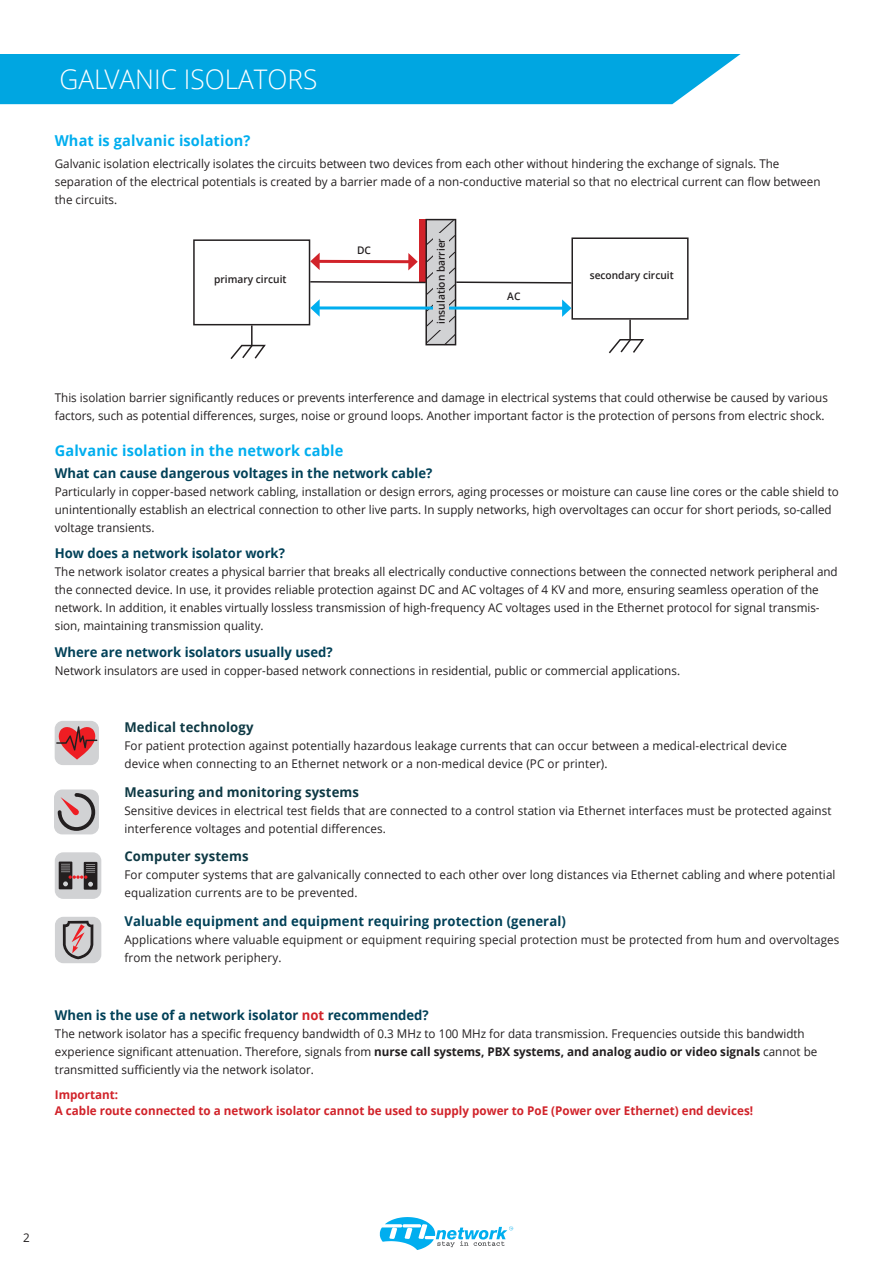
<style>
.page{position:relative;width:893px;height:1263px;background:#fff}
.page>*{position:absolute;margin:0;border:0;box-sizing:border-box;transform-origin:0 0}
.t1{font:300 27px "Open Sans";color:#fff}
.t2{font:700 15px "Open Sans";letter-spacing:.01em;color:#00aeef}
.t3{font:700 13.5px "Open Sans";color:#024158}
.t4{font:700 13.5px "Open Sans";letter-spacing:.01em;color:#0e3944}
.t5{font:12px/18px "Open Sans";color:#231f20}
.t6{font:700 12px "Open Sans";color:#d1232a}
.t7{font:600 10.5px "Open Sans";color:#231f20}
.s1{color:#d1232a}
.s2{font-weight:700}
</style>
<div class="page">
<svg style="left:380px;top:1217px;width:133px;height:33px"></svg>
<div style="left:0;top:54px;width:741px;height:50px;background:#00a6e1"></div>
<div style="left:55px;top:721px;width:44px;height:44px;background:#d1d2d4;border-radius:8px"></div>
<svg style="left:56px;top:726px;width:41px;height:34px"></svg>
<div style="left:54px;top:789px;width:45px;height:45px;background:#d1d2d4;border-radius:8px"></div>
<svg style="left:58px;top:793px;width:37px;height:38px"></svg>
<div style="left:193px;top:239px;width:117px;height:86px;border:2px solid #231f20"></div>
<hr style="left:251px;top:325px;width:2px;height:21px;background:#231f20">
<svg style="left:230px;top:343px;width:36px;height:16px"></svg>
<div style="left:571px;top:237px;width:118px;height:83px;border:2px solid #231f20"></div>
<hr style="left:629px;top:320px;width:2px;height:20px;background:#231f20">
<svg style="left:609px;top:338px;width:35px;height:16px"></svg>
<svg style="left:309px;top:218px;width:264px;height:128px"></svg>
<div style="left:433px;top:233px;width:16px;height:96px;background:#d1d2d4"></div>
<div style="left:55px;top:852px;width:46px;height:47px;background:#d1d2d4;border-radius:8px"></div>
<svg style="left:59px;top:861px;width:38px;height:29px"></svg>
<div style="left:55px;top:917px;width:46px;height:46px;background:#d1d2d4;border-radius:8px"></div>
<svg style="left:63px;top:921px;width:30px;height:38px"></svg>
<p class="t1" style="left:60px;top:61px;width:259px">GALVANIC ISOLATORS</p>
<p class="t2" style="left:55px;top:130px;width:197px">What is galvanic isolation?</p>
<p class="t5" style="left:55px;top:155px;width:767px">Galvanic isolation electrically isolates the circuits between two devices from each other without hindering the exchange of signals. The separation of the electrical potentials is created by a barrier made of a non-conductive material so that no electrical current can flow between the circuits.</p>
<p class="t7" style="left:434px;top:324px;width:87px;rotate:-90deg">insulation barrier</p>
<p class="t7" style="left:357px;top:243px;width:15px">DC</p>
<p class="t7" style="left:214px;top:271px;width:74px">primary circuit</p>
<p class="t7" style="left:590px;top:268px;width:85px">secondary circuit</p>
<p class="t7" style="left:507px;top:289px;width:15px">AC</p>
<p class="t5" style="left:55px;top:388px;width:775px">This isolation barrier significantly reduces or prevents interference and damage in electrical systems that could otherwise be caused by various factors, such as potential differences, surges, noise or ground loops. Another important factor is the protection of persons from electric shock.</p>
<p class="t2" style="left:55px;top:439px;width:290px">Galvanic isolation in the network cable</p>
<p class="t3" style="left:55px;top:463px;width:379px">What can cause dangerous voltages in the network cable?</p>
<p class="t5" style="left:55px;top:482px;width:786px">Particularly in copper-based network cabling, installation or design errors, aging processes or moisture can cause line cores or the cable shield to unintentionally establish an electrical connection to other live parts. In supply networks, high overvoltages can occur for short periods, so-called voltage transients.</p>
<p class="t3" style="left:55px;top:544px;width:232px">How does a network isolator work?</p>
<p class="t5" style="left:55px;top:563px;width:784px">The network isolator creates a physical barrier that breaks all electrically conductive connections between the connected network peripheral and the connected device. In use, it provides reliable protection against DC and AC voltages of 4 KV and more, ensuring seamless operation of the network. In addition, it enables virtually lossless transmission of high-frequency AC voltages used in the Ethernet protocol for signal transmis&shy;sion, maintaining transmission quality.</p>
<p class="t3" style="left:55px;top:642px;width:279px">Where are network isolators usually used?</p>
<p class="t5" style="left:55px;top:661px;width:627px">Network insulators are used in copper-based network connections in residential, public or commercial applications.</p>
<p class="t4" style="left:124px;top:718px;width:131px">Medical technology</p>
<p class="t5" style="left:124px;top:737px;width:664px">For patient protection against potentially hazardous leakage currents that can occur between a medical-electrical device</p>
<p class="t5" style="left:124px;top:755px;width:485px">device when connecting to an Ethernet network or a non-medical device (PC or printer).</p>
<p class="t4" style="left:124px;top:782px;width:236px">Measuring and monitoring systems</p>
<p class="t5" style="left:124px;top:801px;width:709px">Sensitive devices in electrical test fields that are connected to a control station via Ethernet interfaces must be protected against interference voltages and potential differences.</p>
<p class="t4" style="left:124px;top:847px;width:126px">Computer systems</p>
<p class="t5" style="left:124px;top:866px;width:713px">For computer systems that are galvanically connected to each other over long distances via Ethernet cabling and where potential equalization currents are to be prevented.</p>
<p class="t3" style="left:124px;top:911px;width:443px">Valuable equipment and equipment requiring protection (general)</p>
<p class="t5" style="left:124px;top:930px;width:716px">Applications where valuable equipment or equipment requiring special protection must be protected from hum and overvoltages from the network periphery.</p>
<p class="t3" style="left:55px;top:1005px;width:375px">When is the use of a network isolator <span class="s1">not</span> recommended?</p>
<p class="t5" style="left:55px;top:1024px;width:764px">The network isolator has a specific frequency bandwidth of 0.3 MHz to 100 MHz for data transmission. Frequencies outside this bandwidth experience significant attenuation. Therefore, signals from <span class="s2">nurse call systems, PBX systems, and analog audio or video signals</span> cannot be transmitted sufficiently via the network isolator.</p>
<p class="t6" style="left:55px;top:1086px;width:65px">Important:</p>
<p class="t6" style="left:55px;top:1102px;width:700px">A cable route connected to a network isolator cannot be used to supply power to PoE (Power over Ethernet) end devices!</p>
<p class="t5" style="left:23px;top:1228px;width:8px">2</p>
</div>
